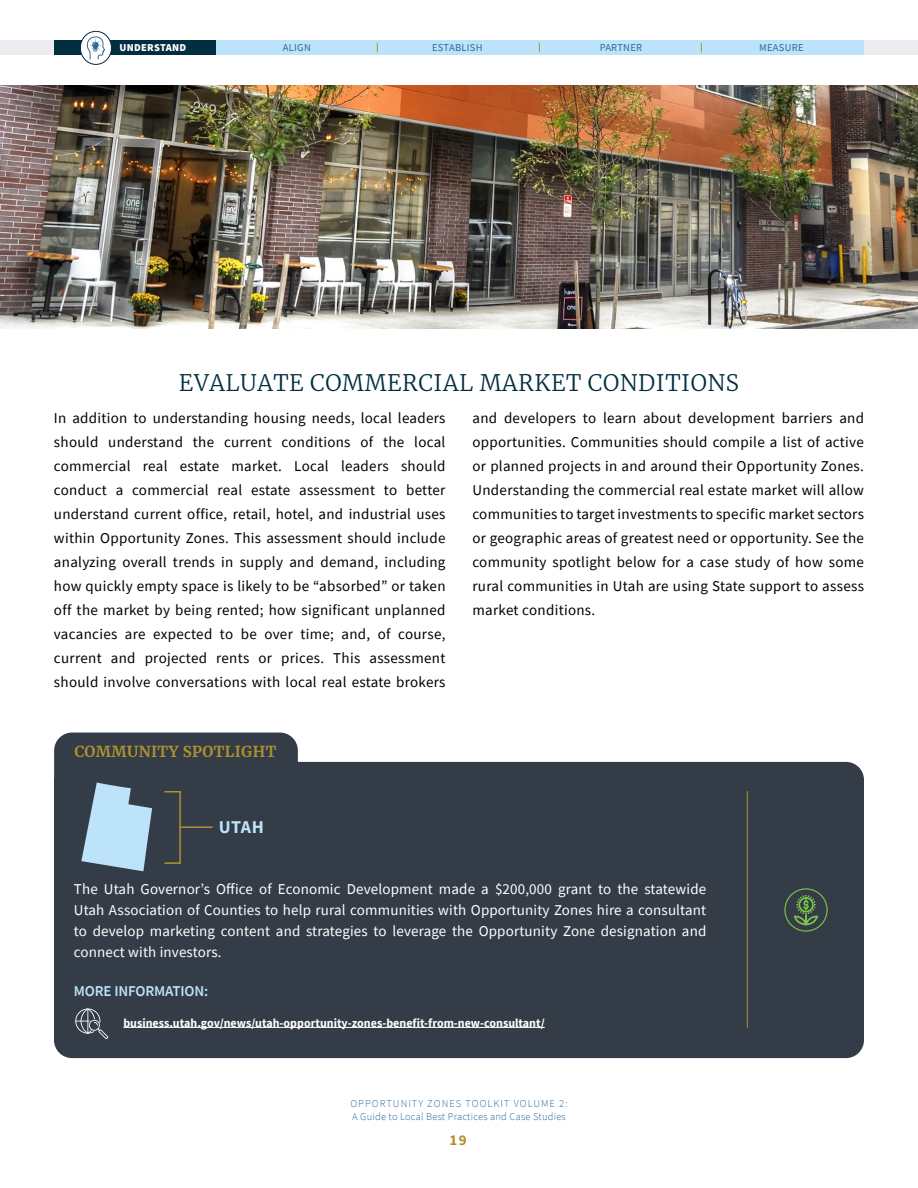
<style>
.page{position:relative;width:918px;height:1188px;background:#fff}
.page>*{position:absolute;margin:0;border:0;box-sizing:border-box;transform-origin:0 0}
.t1{font:300 22.5px "Merriweather";letter-spacing:.025em;color:#012e40}
.t2{font:700 18px "Source Sans Pro";color:#bce3f9}
.t3{font:15px/24px "Source Sans Pro";letter-spacing:.02em;color:#000;text-align:justify}
.t4{font:15px/21px "Source Sans Pro";letter-spacing:.01em;color:#fff;text-align:justify}
.t5{font:700 15px "Merriweather";letter-spacing:.025em;color:#af9130}
.t6{font:600 15px "Source Sans Pro";letter-spacing:-.01em;color:#bce3f9}
.t7{font:700 15px "Source Sans Pro";color:#af9130}
.t8{font:700 12px "Source Sans Pro";color:#fff}
.t9{font:300 10.5px/12.6px "Source Sans Pro";letter-spacing:.02em;color:#30699b}
.t10{font:10.5px "Source Sans Pro";letter-spacing:.025em;color:#30699b}
.t11{font:900 10.5px "Source Sans Pro";letter-spacing:.025em;color:#fff}
</style>
<div class="page">
<div style="left:0;top:40px;width:918px;height:15px;background:#ebedf1"></div>
<div style="left:54px;top:40px;width:162px;height:15px;background:#012e40"></div>
<div style="left:216px;top:40px;width:162px;height:15px;background:#bce3f9"></div>
<div style="left:378px;top:40px;width:161px;height:15px;background:#bce3f9"></div>
<div style="left:539px;top:40px;width:162px;height:15px;background:#bce3f9"></div>
<div style="left:701px;top:40px;width:163px;height:15px;background:#bce3f9"></div>
<svg style="left:80px;top:31px;width:31px;height:33px"></svg>
<div style="left:80px;top:31px;width:32px;height:34px;border:1px solid #092543;border-radius:50%"></div>
<svg style="left:86px;top:35px;width:19px;height:25px"></svg>
<img style="left:0;top:86px;width:918px;height:242px">
<div style="left:54px;top:762px;width:810px;height:296px;background:#333c47;border-radius:18px"></div>
<div style="left:54px;top:733px;width:244px;height:58px;background:#333c47;border-radius:18px"></div>
<svg style="left:75px;top:1009px;width:33px;height:30px"></svg>
<hr style="left:747px;top:791px;width:1px;height:236px;background:#af9130">
<div style="left:784px;top:888px;width:44px;height:44px;border:1px solid #7ac14a;border-radius:50%"></div>
<svg style="left:794px;top:895px;width:24px;height:30px"></svg>
<hr style="left:181px;top:826px;width:31px;height:2px;background:#af9130">
<svg style="left:165px;top:791px;width:15px;height:1px"></svg>
<hr style="left:179px;top:792px;width:2px;height:71px;background:#af9130">
<svg style="left:165px;top:862px;width:15px;height:2px"></svg>
<svg style="left:81px;top:783px;width:71px;height:88px"></svg>
<hr style="left:123px;top:1027px;width:422px;height:1px;background:#fff">
<p class="t11" style="left:120px;top:40px;width:68px">UNDERSTAND</p>
<p class="t10" style="left:283px;top:41px;width:29px">ALIGN</p>
<p class="t10" style="left:432px;top:41px;width:52px">ESTABLISH</p>
<p class="t10" style="left:600px;top:41px;width:44px">PARTNER</p>
<p class="t10" style="left:759px;top:41px;width:46px">MEASURE</p>
<h1 class="t1" style="left:179px;top:367px;width:562px">EVALUATE COMMERCIAL MARKET CONDITIONS</h1>
<p class="t3" style="left:54px;top:406px;width:393px">In addition to understanding housing needs, local leaders should understand the current conditions of the local commercial real estate market. Local leaders should conduct a commercial real estate assessment to better understand current office, retail, hotel, and industrial uses within Opportunity Zones. This assessment should include analyzing overall trends in supply and demand, including how quickly empty space is likely to be “absorbed” or taken off the market by being rented; how significant unplanned vacancies are expected to be over time; and, of course, current and projected rents or prices. This assessment should involve conversations with local real estate brokers</p>
<p class="t3" style="left:472px;top:406px;width:393px">and developers to learn about development barriers and opportunities. Communities should compile a list of active or planned projects in and around their Opportunity Zones.<br>Understanding the commercial real estate market will allow communities to target investments to specific market sectors or geographic areas of greatest need or opportunity. See the community spotlight below for a case study of how some rural communities in Utah are using State support to assess market conditions.</p>
<p class="t5" style="left:74px;top:741px;width:204px">COMMUNITY SPOTLIGHT</p>
<p class="t2" style="left:219px;top:815px;width:47px">UTAH</p>
<p class="t4" style="left:74px;top:879px;width:634px">The Utah Governor’s Office of Economic Development made a $200,000 grant to the statewide Utah Association of Counties to help rural communities with Opportunity Zones hire a consultant to develop marketing content and strategies to leverage the Opportunity Zone designation and connect with investors.</p>
<p class="t6" style="left:74px;top:981px;width:136px">MORE INFORMATION:</p>
<p class="t8" style="left:123px;top:1014px;width:423px">business.utah.gov/news/utah-opportunity-zones-benefit-from-new-consultant/</p>
<p class="t9" style="left:350px;top:1097px;width:219px">OPPORTUNITY ZONES TOOLKIT VOLUME 2:<br>A Guide to Local Best Practices and Case Studies</p>
<p class="t7" style="left:450px;top:1130px;width:19px">19</p>
</div>
